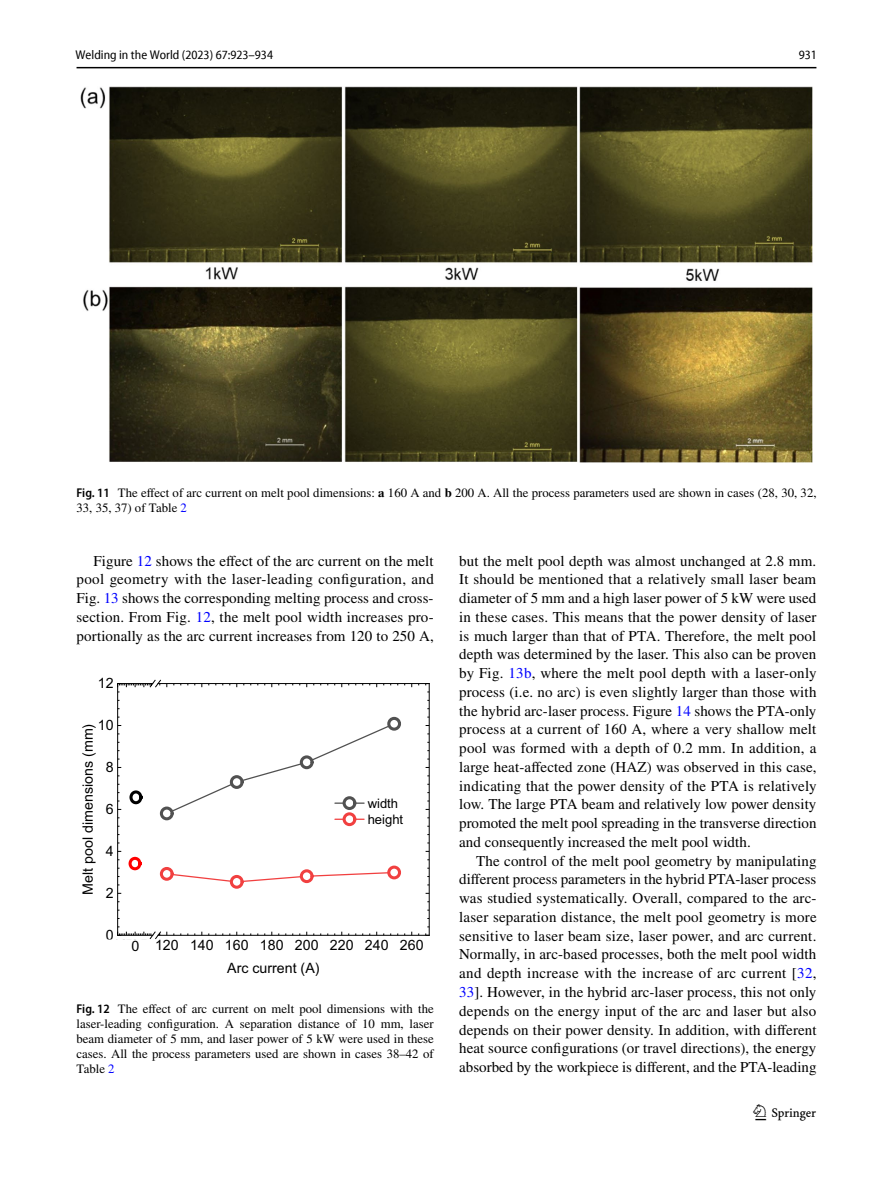
<style>
.page{position:relative;width:893px;height:1187px;background:#fff}
.page>*{position:absolute;margin:0;border:0;box-sizing:border-box;transform-origin:0 0}
.t1{font:22.5px "Springnew Regular 3";color:#000}
.t2{font:15px/18.8px "STIX";letter-spacing:.005em;color:#000;text-align:justify}
.t3{font:14.25px "Arial MT6";color:#000}
.t4{font:13.05px/16px "Arial MT6";color:#000}
.t5{font:12.75px/15px "STIX";color:#000}
.t6{font:semi-condensed 12.75px "Myriad Pro Unic";color:#000}
.s1{font-family:"Myriad Pro";font-weight:600;font-stretch:semi-condensed}
.s2{font-weight:700}
.s3{color:#00f}
</style>
<div class="page">
<hr style="left:77px;top:67px;width:739px;height:1px;background:#000">
<img style="left:81px;top:87px;width:731px;height:375px">
<hr style="left:117px;top:683px;width:1px;height:252px;background:#000">
<hr style="left:429px;top:683px;width:1px;height:252px;background:#000">
<svg style="left:117px;top:926px;width:312px;height:14px"></svg>
<svg style="left:117px;top:679px;width:312px;height:13px"></svg>
<svg style="left:160px;top:806px;width:14px;height:14px"></svg>
<svg style="left:387px;top:716px;width:14px;height:14px"></svg>
<svg style="left:165px;top:871px;width:230px;height:12px"></svg>
<svg style="left:160px;top:866px;width:14px;height:14px"></svg>
<svg style="left:230px;top:874px;width:14px;height:14px"></svg>
<div style="left:300px;top:869px;width:14px;height:14px;background:#fff;border:3px solid #f14040;border-radius:50%"></div>
<div style="left:387px;top:865px;width:14px;height:14px;background:#fff;border:3px solid #f14040;border-radius:50%"></div>
<svg style="left:118px;top:850px;width:24px;height:27px"></svg>
<svg style="left:165px;top:722px;width:231px;height:97px"></svg>
<div style="left:343px;top:812px;width:13px;height:14px;background:#fff;border:3px solid #f14040;border-radius:50%"></div>
<svg style="left:129px;top:790px;width:14px;height:15px"></svg>
<p class="t6" style="left:76px;top:50px;width:199px">Welding in the World (2023) 67:923–934</p>
<p class="t6" style="left:799px;top:50px;width:20px">931</p>
<p class="t5" style="left:77px;top:486px;width:741px"><span class="s1">Fig. 11</span> The effect of arc current on melt pool dimensions: <span class="s2">a</span> 160 A and <span class="s2">b</span> 200 A. All the process parameters used are shown in cases (28, 30, 32,<br>33, 35, 37) of Table <span class="s3">2</span></p>
<p class="t2" style="left:77px;top:552px;width:359px;text-indent:17px">Figure <span class="s3">12</span> shows the effect of the arc current on the melt pool geometry with the laser-leading configuration, and Fig. <span class="s3">13</span> shows the corresponding melting process and cross&shy;section. From Fig. <span class="s3">12</span>, the melt pool width increases pro&shy;portionally as the arc current increases from 120 to 250 A,</p>
<p class="t2" style="left:459px;top:552px;width:359px">but the melt pool depth was almost unchanged at 2.8 mm.<br>It should be mentioned that a relatively small laser beam diameter of 5 mm and a high laser power of 5 kW were used in these cases. This means that the power density of laser is much larger than that of PTA. Therefore, the melt pool depth was determined by the laser. This also can be proven by Fig. <span class="s3">13b</span>, where the melt pool depth with a laser-only process (i.e. no arc) is even slightly larger than those with the hybrid arc-laser process. Figure <span class="s3">14</span> shows the PTA-only process at a current of 160 A, where a very shallow melt pool was formed with a depth of 0.2 mm. In addition, a large heat-affected zone (HAZ) was observed in this case, indicating that the power density of the PTA is relatively low. The large PTA beam and relatively low power density promoted the melt pool spreading in the transverse direction and consequently increased the melt pool width.</p>
<p class="t2" style="left:459px;top:852px;width:359px;text-indent:17px">The control of the melt pool geometry by manipulating different process parameters in the hybrid PTA-laser process was studied systematically. Overall, compared to the arc&shy;laser separation distance, the melt pool geometry is more sensitive to laser beam size, laser power, and arc current.<br>Normally, in arc-based processes, both the melt pool width and depth increase with the increase of arc current [<span class="s3">32</span>, <span class="s3">33</span>]. However, in the hybrid arc-laser process, this not only depends on the energy input of the arc and laser but also depends on their power density. In addition, with different heat source configurations (or travel directions), the energy absorbed by the workpiece is different, and the PTA-leading</p>
<p class="t3" style="left:98px;top:673px;width:17px">12</p>
<p class="t3" style="left:98px;top:715px;width:17px">10</p>
<p class="t3" style="left:78px;top:894px;width:172px;rotate:-90deg">Melt pool dimensions (mm)</p>
<p class="t3" style="left:106px;top:756px;width:9px">8</p>
<p class="t4" style="left:368px;top:794px;width:37px">width height</p>
<p class="t3" style="left:106px;top:798px;width:9px">6</p>
<p class="t3" style="left:106px;top:840px;width:9px">4</p>
<p class="t3" style="left:106px;top:882px;width:9px">2</p>
<p class="t3" style="left:106px;top:924px;width:9px">0</p>
<p class="t3" style="left:107px;top:935px;width:318px">-10-5 5 120 140 160 180 200 220 240 260</p>
<p class="t3" style="left:131px;top:935px;width:9px">0</p>
<p class="t3" style="left:227px;top:958px;width:94px">Arc current (A)</p>
<p class="t5" style="left:77px;top:1001px;width:359px;text-align:justify"><span class="s1">Fig. 12</span> The effect of arc current on melt pool dimensions with the laser-leading configuration. A separation distance of 10 mm, laser beam diameter of 5 mm, and laser power of 5 kW were used in these cases. All the process parameters used are shown in cases 38–42 of Table <span class="s3">2</span></p>
<h1 class="t1" style="left:755px;top:1104px;width:62px">1 3</h1>
</div>
